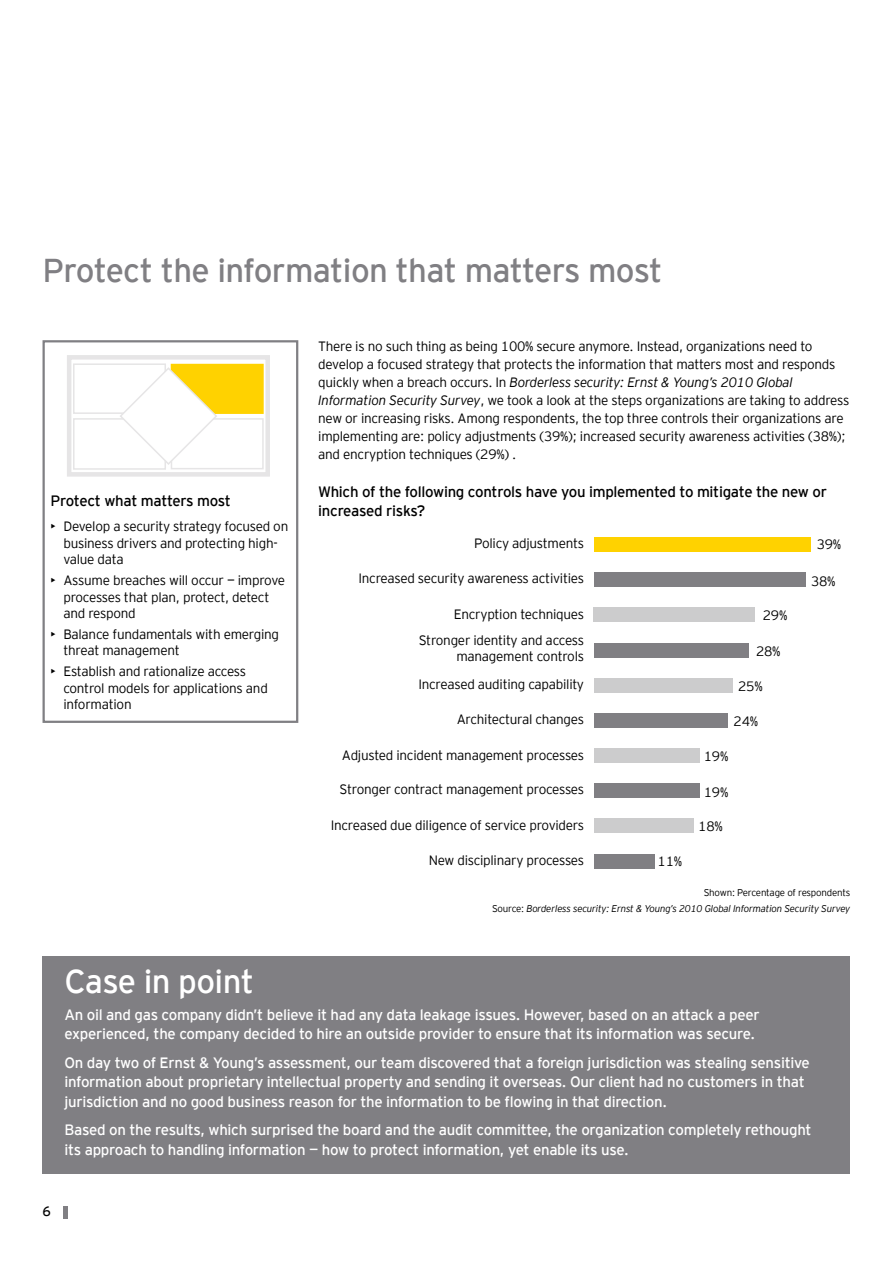
<style>
.page{position:relative;width:893px;height:1263px;background:#fff}
.page>*{position:absolute;margin:0;border:0;box-sizing:border-box;transform-origin:0 0}
.t1{font:33px "EY Interstate";letter-spacing:-.02em;color:#807f83}
.t2{font:33px "EY Interstate";letter-spacing:-.02em;color:#fff}
.t3{font:15px/19.5px "EY Interstate";letter-spacing:-.02em;color:#fff}
.t4{font:15px/19.5px "EY Interstate";letter-spacing:-.02em;color:#000}
.t5{font:300 13.5px/16.5px "EY Interstate";letter-spacing:-.02em;color:#000}
.t6{font:13.5px "EY Interstate";color:#000}
.t7{font:italic 300 9.75px/16.2px "EY Interstate";letter-spacing:-.02em;color:#000;text-align:right}
.s1{font-style:italic}
.s2{font-style:normal}
</style>
<div class="page">
<hr style="left:63px;top:1206px;width:4px;height:12px;background:#807f83">
<div style="left:43px;top:340px;width:255px;height:383px;border:2px solid #807f83"></div>
<div style="left:594px;top:537px;width:217px;height:15px;background:#ffd200"></div>
<div style="left:594px;top:572px;width:211px;height:15px;background:#807f83"></div>
<div style="left:594px;top:608px;width:161px;height:14px;background:#cccccd"></div>
<div style="left:594px;top:643px;width:154px;height:14px;background:#807f83"></div>
<div style="left:594px;top:678px;width:139px;height:14px;background:#cccccd"></div>
<div style="left:594px;top:713px;width:133px;height:15px;background:#807f83"></div>
<div style="left:594px;top:748px;width:105px;height:15px;background:#cccccd"></div>
<div style="left:594px;top:783px;width:105px;height:15px;background:#807f83"></div>
<div style="left:594px;top:819px;width:99px;height:14px;background:#cccccd"></div>
<div style="left:594px;top:854px;width:61px;height:14px;background:#807f83"></div>
<div style="left:43px;top:956px;width:807px;height:218px;background:#807f83"></div>
<div style="left:67px;top:355px;width:203px;height:122px;border:4px solid #e6e5e6"></div>
<div style="left:73px;top:363px;width:93px;height:51px;background:#fff;border:2px solid #e6e5e6"></div>
<div style="left:171px;top:364px;width:93px;height:50px;background:#ffd200;border:2px solid #ffd200"></div>
<div style="left:73px;top:418px;width:93px;height:52px;border:2px solid #e6e5e6"></div>
<div style="left:171px;top:418px;width:93px;height:51px;border:2px solid #e6e5e6"></div>
<svg style="left:118px;top:366px;width:100px;height:100px"></svg>
<h1 class="t1" style="left:43px;top:246px;width:621px">Protect the information that matters most</h1>
<p class="t4" style="left:51px;top:490px;width:182px">Protect what matters most</p>
<p class="t5" style="left:63px;top:517px;width:226px;text-indent:-13px">• Develop a security strategy focused on business drivers and protecting high&shy;value data</p>
<p class="t5" style="left:63px;top:571px;width:223px;text-indent:-13px">• Assume breaches will occur — improve processes that plan, protect, detect and respond</p>
<p class="t5" style="left:63px;top:625px;width:217px;text-indent:-13px">• Balance fundamentals with emerging threat management</p>
<p class="t5" style="left:63px;top:662px;width:206px;text-indent:-13px">• Establish and rationalize access control models for applications and information</p>
<h1 class="t2" style="left:65px;top:958px;width:191px">Case in point</h1>
<p class="t5" style="left:318px;top:336px;width:533px;line-height:18px">There is no such thing as being 100% secure anymore. Instead, organizations need to develop a focused strategy that protects the information that matters most and responds quickly when a breach occurs. In <span class="s1">Borderless security: Ernst &amp; Young’s 2010 Global Information Security Survey</span>, we took a look at the steps organizations are taking to address new or increasing risks. Among respondents, the top three controls their organizations are implementing are: policy adjustments (39%); increased security awareness activities (38%); and encryption techniques (29%) .</p>
<p class="t4" style="left:318px;top:481px;width:510px">Which of the following controls have you implemented to mitigate the new or increased risks?</p>
<p class="t5" style="left:474px;top:534px;width:111px">Policy adjustments</p>
<p class="t5" style="left:358px;top:570px;width:227px">Increased security awareness activities</p>
<p class="t5" style="left:419px;top:600px;width:167px;line-height:25.8px;text-align:right">Encryption techniques<br>Stronger identity and access</p>
<p class="t5" style="left:418px;top:642px;width:167px;line-height:27.8px;text-align:right">management controls<br>Increased auditing capability</p>
<p class="t5" style="left:457px;top:710px;width:129px">Architectural changes</p>
<p class="t5" style="left:342px;top:746px;width:244px">Adjusted incident management processes</p>
<p class="t5" style="left:339px;top:780px;width:246px">Stronger contract management processes</p>
<p class="t5" style="left:331px;top:816px;width:255px">Increased due diligence of service providers</p>
<p class="t5" style="left:429px;top:851px;width:157px">New disciplinary processes</p>
<p class="t5" style="left:658px;top:852px;width:26px">11%</p>
<p class="t5" style="left:763px;top:606px;width:26px">29%</p>
<p class="t5" style="left:756px;top:642px;width:26px">28%</p>
<p class="t5" style="left:738px;top:677px;width:26px">25%</p>
<p class="t5" style="left:734px;top:712px;width:26px">24%</p>
<p class="t5" style="left:704px;top:748px;width:26px">19%</p>
<p class="t5" style="left:704px;top:784px;width:26px">19%</p>
<p class="t5" style="left:698px;top:817px;width:26px">18%</p>
<p class="t5" style="left:817px;top:535px;width:26px">39%</p>
<p class="t5" style="left:811px;top:572px;width:26px">38%</p>
<p class="t7" style="left:492px;top:883px;width:360px"><span class="s2">Shown: Percentage of respondents<br>Source:</span> Borderless security: Ernst &amp; Young’s 2010 Global Information Security Survey</p>
<p class="t3" style="left:65px;top:1004px;width:697px">An oil and gas company didn’t believe it had any data leakage issues. However, based on an attack a peer experienced, the company decided to hire an outside provider to ensure that its information was secure.</p>
<p class="t3" style="left:65px;top:1052px;width:747px">On day two of Ernst &amp; Young’s assessment, our team discovered that a foreign jurisdiction was stealing sensitive information about proprietary intellectual property and sending it overseas. Our client had no customers in that jurisdiction and no good business reason for the information to be flowing in that direction.</p>
<p class="t3" style="left:65px;top:1119px;width:749px">Based on the results, which surprised the board and the audit committee, the organization completely rethought its approach to handling information — how to protect information, yet enable its use.</p>
<p class="t6" style="left:43px;top:1202px;width:10px">6</p>
</div>
